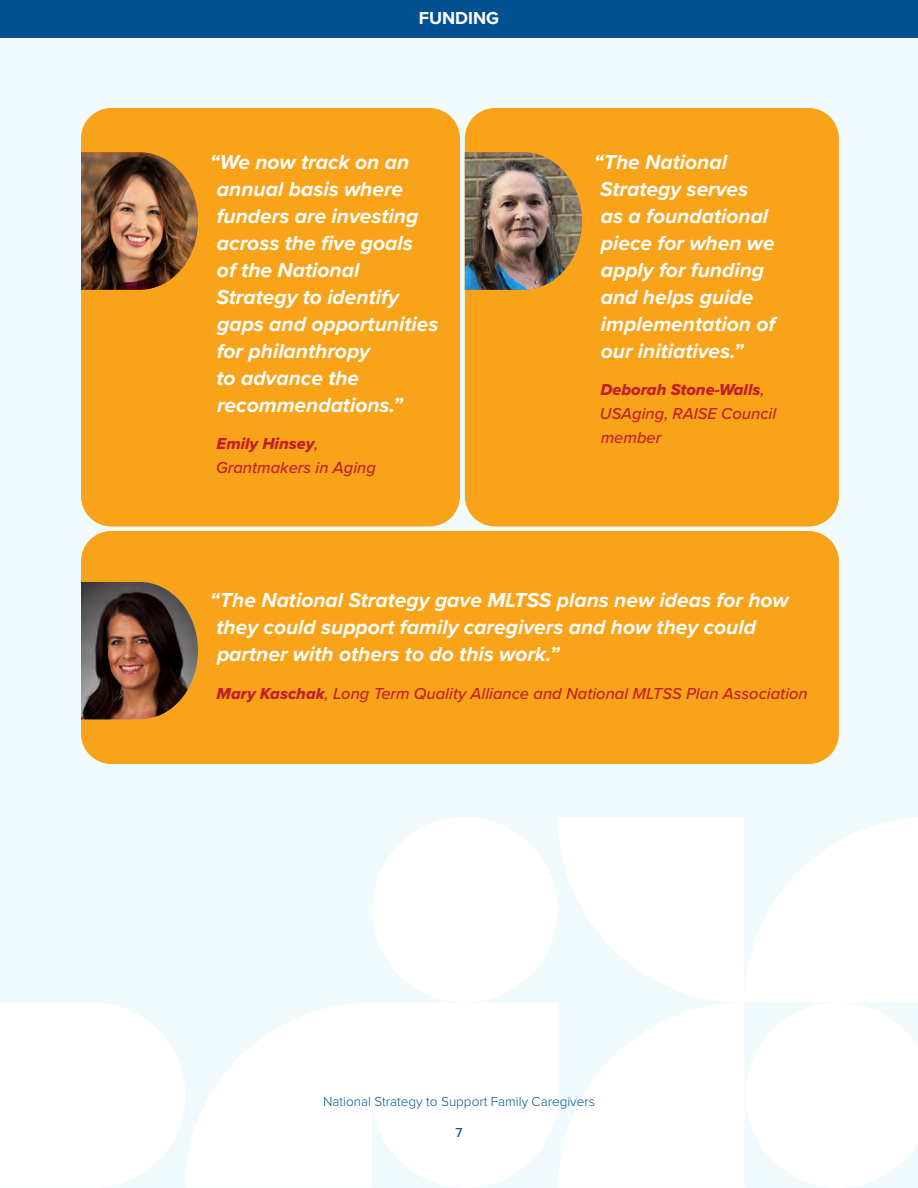
<style>
.page{position:relative;width:918px;height:1188px;background:#fff}
.page>*{position:absolute;margin:0;border:0;box-sizing:border-box;transform-origin:0 0}
.t1{font:italic 700 21px/27px "Proxima Nova";color:#fff}
.t2{font:700 18px "Proxima Nova";color:#fff}
.t3{font:italic 500 16.5px/24px "Proxima Nova";color:#c12028}
.t4{font:16.5px "Proxima Nova Extrabld It";color:#c12028}
.t5{font:300 13.5px "Proxima Nova";color:#045192}
.t6{font:500 13.5px "Proxima Nova";color:#045192}
.s1{font-family:"Proxima Nova";font-weight:500;font-style:italic}
.s2{font-family:"Proxima Nova Extrabld It";font-weight:400;font-style:normal}
</style>
<div class="page">
<div style="left:0;top:41px;width:918px;height:1147px;background:#f1fafc"></div>
<svg style="left:0;top:817px;width:918px;height:371px"></svg>
<div style="left:372px;top:817px;width:186px;height:185px;background:#fff;border-radius:50%"></div>
<div style="left:81px;top:531px;width:758px;height:233px;background:#f9a31b;border-radius:30px"></div>
<div style="left:81px;top:108px;width:379px;height:418px;background:#f9a31b;border-radius:30px"></div>
<div style="left:465px;top:108px;width:374px;height:418px;background:#f9a31b;border-radius:30px"></div>
<div style="left:0;top:0;width:918px;height:38px;background:#045192"></div>
<img style="left:81px;top:152px;width:117px;height:138px">
<img style="left:465px;top:152px;width:117px;height:138px">
<img style="left:81px;top:582px;width:117px;height:137px">
<p class="t2" style="left:419px;top:11px;width:82px">FUNDING</p>
<p class="t1" style="left:210px;top:150px;width:230px">“We now track on an annual basis where funders are investing across the five goals<br>of the National<br>Strategy to identify gaps and opportunities for philanthropy<br>to advance the recommendations.”</p>
<p class="t4" style="left:217px;top:437px;width:103px">Emily Hinsey<span class="s1">,</span></p>
<p class="t3" style="left:216px;top:457px;width:161px">Grantmakers in Aging</p>
<p class="t1" style="left:594px;top:150px;width:183px">“The National<br>Strategy serves<br>as a foundational piece for when we apply for funding and helps guide implementation of our initiatives.”</p>
<p class="t4" style="left:600px;top:383px;width:165px">Deborah Stone-Walls<span class="s1">,</span></p>
<p class="t3" style="left:600px;top:403px;width:178px">USAging, RAISE Council member</p>
<p class="t1" style="left:210px;top:588px;width:580px">“The National Strategy gave MLTSS plans new ideas for how they could support family caregivers and how they could partner with others to do this work.”</p>
<p class="t3" style="left:217px;top:682px;width:593px"><span class="s2">Mary Kaschak</span>, Long Term Quality Alliance and National MLTSS Plan Association</p>
<p class="t5" style="left:323px;top:1096px;width:273px">National Strategy to Support Family Caregivers</p>
<p class="t6" style="left:455px;top:1127px;width:9px">7</p>
</div>
